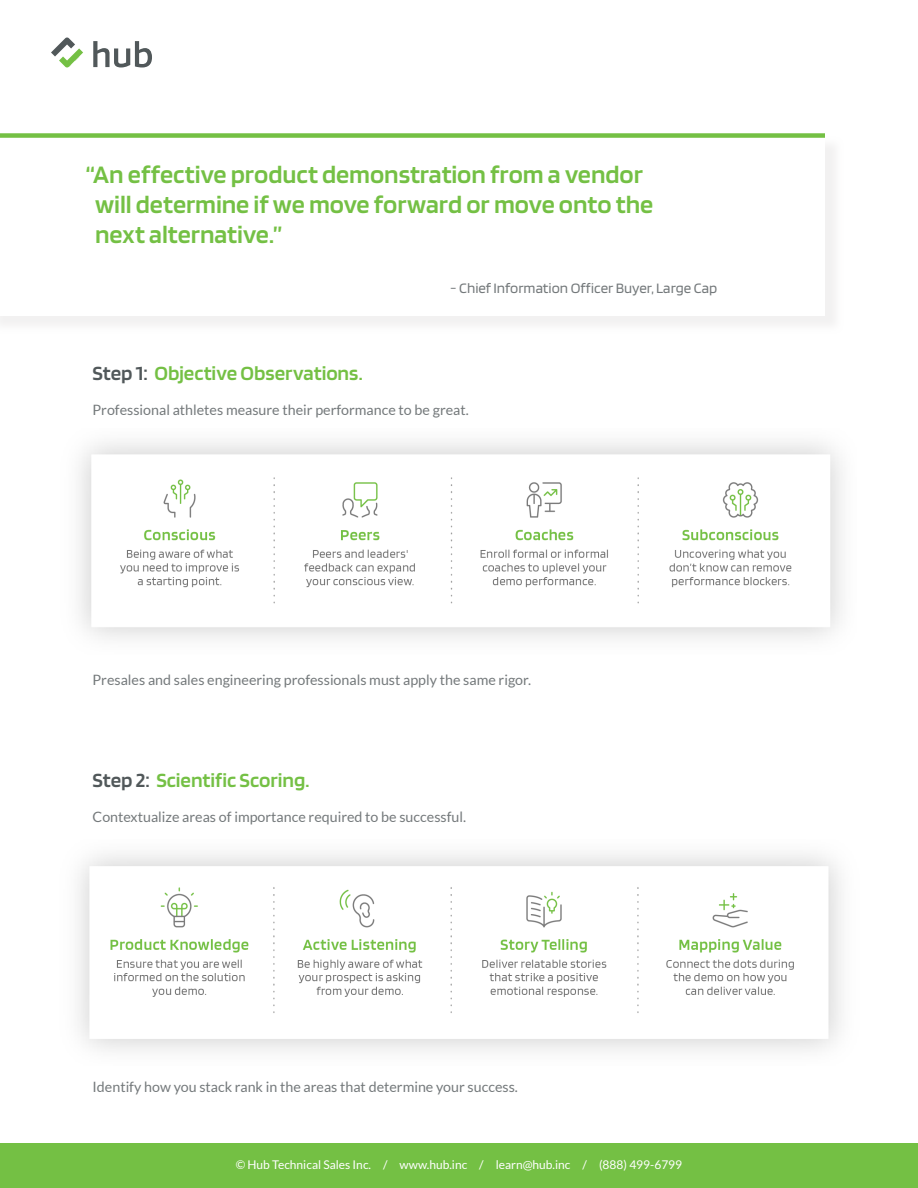
<style>
.page{position:relative;width:918px;height:1188px;background:#fff}
.page>*{position:absolute;margin:0;border:0;box-sizing:border-box;transform-origin:0 0}
.pull_quote_3{font:600 26.25px/30px "Blinker";color:#74c044}
.H2_nested{font:600 21px "Blinker";color:#74c044}
.attribution{font:15px "Blinker";color:#74797b}
.H2_nested-2{font:14.25px "Lato";color:#74797b}
.t1{font:12px "Lato";color:#fff}
.s1{color:#51585a}
</style>
<div class="page">
<div style="left:0;top:1143px;width:918px;height:45px;background:#74c044"></div>
<div style="left:0;top:136px;width:844px;height:199px;background:#f6f5f5"></div>
<div style="left:0;top:136px;width:825px;height:180px;background:#fff"></div>
<div style="left:0;top:133px;width:825px;height:5px;background:#74c044"></div>
<img style="left:79px;top:442px;width:763px;height:197px">
<img style="left:78px;top:854px;width:763px;height:197px">
<svg style="left:51px;top:38px;width:32px;height:30px"></svg>
<svg style="left:93px;top:41px;width:59px;height:27px"></svg>
<p class="pull_quote_3" style="left:95px;top:160px;width:560px;text-indent:-9px">“An effective product demonstration from a vendor will determine if we move forward or move onto the next alternative.”</p>
<p class="attribution" style="left:450px;top:281px;width:268px">- Chief Information Officer Buyer, Large Cap</p>
<p class="H2_nested" style="left:93px;top:363px;width:272px"><span class="s1">Step 1:</span> Objective Observations.</p>
<p class="H2_nested-2" style="left:93px;top:402px;width:378px">Professional athletes measure their performance to be great.</p>
<p class="H2_nested-2" style="left:93px;top:672px;width:440px">Presales and sales engineering professionals must apply the same rigor.</p>
<p class="H2_nested" style="left:93px;top:769px;width:218px"><span class="s1">Step 2:</span> Scientific Scoring.</p>
<p class="H2_nested-2" style="left:93px;top:808px;width:375px">Contextualize areas of importance required to be successful.</p>
<p class="H2_nested-2" style="left:93px;top:1078px;width:427px">Identify how you stack rank in the areas that determine your success.</p>
<p class="t1" style="left:236px;top:1158px;width:448px">© Hub Technical Sales Inc. / www.hub.inc / learn@hub.inc / (888) 499-6799</p>
</div>
